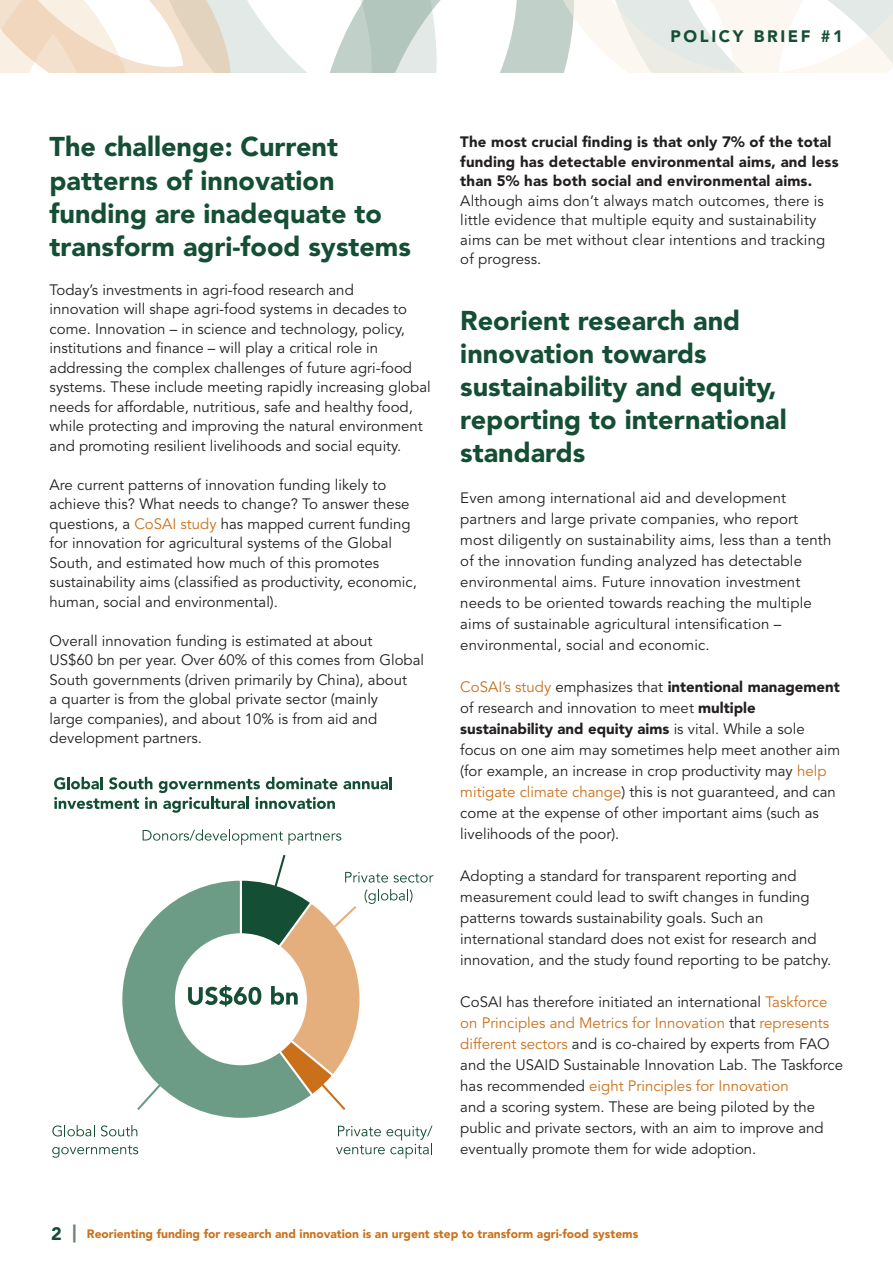
<style>
.page{position:relative;width:893px;height:1263px;background:#fff}
.page>*{position:absolute;margin:0;border:0;box-sizing:border-box;transform-origin:0 0}
.t1{font:900 27px/33px "Avenir LT Std";color:#144e34}
.t2{font:900 16.5px "Avenir LT Std";letter-spacing:.16em;color:#144e34}
.body_text{font:15px/21px "Avenir LT Std";color:#231f20}
.t3{font:900 12px "Avenir LT Std";color:#ca711b}
.s1{color:#ca711b}
.s2{font-weight:900}
.s3{font-size:18px;color:#144e34}
.s4{font-size:18px;color:#6c8270}
</style>
<div class="page">
<svg style="left:0;top:0;width:893px;height:72px"></svg>
<svg style="left:336px;top:952px;width:24px;height:98px;background:#e9bb92"></svg>
<div style="left:315px;top:952px;width:21px;height:98px;background:#e5ae7d"></div>
<svg style="left:343px;top:777px;width:49px;height:12px"></svg>
<svg style="left:54px;top:777px;width:283px;height:36px"></svg>
<svg style="left:122px;top:880px;width:193px;height:238px"></svg>
<div style="left:176px;top:934px;width:130px;height:130px;background:#fff;border-radius:50%"></div>
<svg style="left:188px;top:985px;width:73px;height:21px"></svg>
<svg style="left:271px;top:986px;width:27px;height:19px"></svg>
<svg style="left:143px;top:829px;width:198px;height:16px"></svg>
<svg style="left:52px;top:1125px;width:43px;height:11px"></svg>
<svg style="left:101px;top:1125px;width:36px;height:11px"></svg>
<svg style="left:52px;top:1145px;width:86px;height:13px"></svg>
<svg style="left:336px;top:1125px;width:96px;height:33px"></svg>
<svg style="left:345px;top:872px;width:88px;height:11px"></svg>
<svg style="left:365px;top:889px;width:47px;height:15px"></svg>
<svg style="left:291px;top:1050px;width:57px;height:62px"></svg>
<svg style="left:135px;top:1061px;width:47px;height:51px"></svg>
<svg style="left:265px;top:854px;width:22px;height:62px"></svg>
<svg style="left:308px;top:904px;width:49px;height:48px"></svg>
<p class="t2" style="left:670px;top:27px;width:174px">POLICY BRIEF #1</p>
<p class="t1" style="left:50px;top:130px;width:363px">The challenge: Current patterns of innovation funding are inadequate to transform agri-food systems</p>
<p class="body_text" style="left:50px;top:280px;width:383px;line-height:19.5px">Today’s investments in agri-food research and<br>innovation will shape agri-food systems in decades to come. Innovation – in science and technology, policy, institutions and finance – will play a critical role in addressing the complex challenges of future agri-food systems. These include meeting rapidly increasing global needs for affordable, nutritious, safe and healthy food, while protecting and improving the natural environment and promoting resilient livelihoods and social equity.</p>
<p class="body_text" style="left:50px;top:475px;width:369px;line-height:19.5px">Are current patterns of innovation funding likely to achieve this? What needs to change? To answer these questions, a <span class="s1">CoSAI study</span> has mapped current funding for innovation for agricultural systems of the Global South, and estimated how much of this promotes sustainability aims (classified as productivity, economic, human, social and environmental).</p>
<p class="body_text" style="left:50px;top:630px;width:324px">Overall innovation funding is estimated at about</p>
<p class="body_text" style="left:50px;top:650px;width:376px;line-height:19.5px">US$60 bn per year. Over 60% of this comes from Global South governments (driven primarily by China), about<br>a quarter is from the global private sector (mainly<br>large companies), and about 10% is from aid and development partners.</p>
<p class="body_text" style="left:460px;top:133px;width:380px;line-height:19.5px"><span class="s2">The most crucial finding is that only 7% of the total funding has detectable environmental aims, and less than 5% has both social and environmental aims.<br></span>Although aims don’t always match outcomes, there is little evidence that multiple equity and sustainability aims can be met without clear intentions and tracking of progress.</p>
<p class="t1" style="left:460px;top:304px;width:328px">Reorient research and innovation towards sustainability and equity, reporting to international standards</p>
<p class="body_text" style="left:460px;top:488px;width:373px">Even among international aid and development partners and large private companies, who report most diligently on sustainability aims, less than a tenth of the innovation funding analyzed has detectable environmental aims. Future innovation investment needs to be oriented towards reaching the multiple aims of sustainable agricultural intensification – environmental, social and economic.</p>
<p class="body_text" style="left:460px;top:677px;width:381px"><span class="s1">CoSAI’s study</span> emphasizes that <span class="s2">intentional management </span>of research and innovation to meet <span class="s2">multiple sustainability and equity aims</span> is vital. While a sole focus on one aim may sometimes help meet another aim (for example, an increase in crop productivity may <span class="s1">help mitigate climate change</span>) this is not guaranteed, and can come at the expense of other important aims (such as livelihoods of the poor).</p>
<p class="body_text" style="left:460px;top:866px;width:372px">Adopting a standard for transparent reporting and measurement could lead to swift changes in funding patterns towards sustainability goals. Such an international standard does not exist for research and innovation, and the study found reporting to be patchy.</p>
<p class="body_text" style="left:460px;top:992px;width:384px">CoSAI has therefore initiated an international <span class="s1">Taskforce on Principles and Metrics for Innovation</span> that <span class="s1">represents different sectors</span> and is co-chaired by experts from FAO and the USAID Sustainable Innovation Lab. The Taskforce has recommended <span class="s1">eight Principles for Innovation<br></span>and a scoring system. These are being piloted by the public and private sectors, with an aim to improve and eventually promote them for wide adoption.</p>
<p class="t3" style="left:51px;top:1227px;width:589px"><span class="s3">2</span> <span class="s4">|</span> Reorienting funding for research and innovation is an urgent step to transform agri-food systems</p>
</div>
